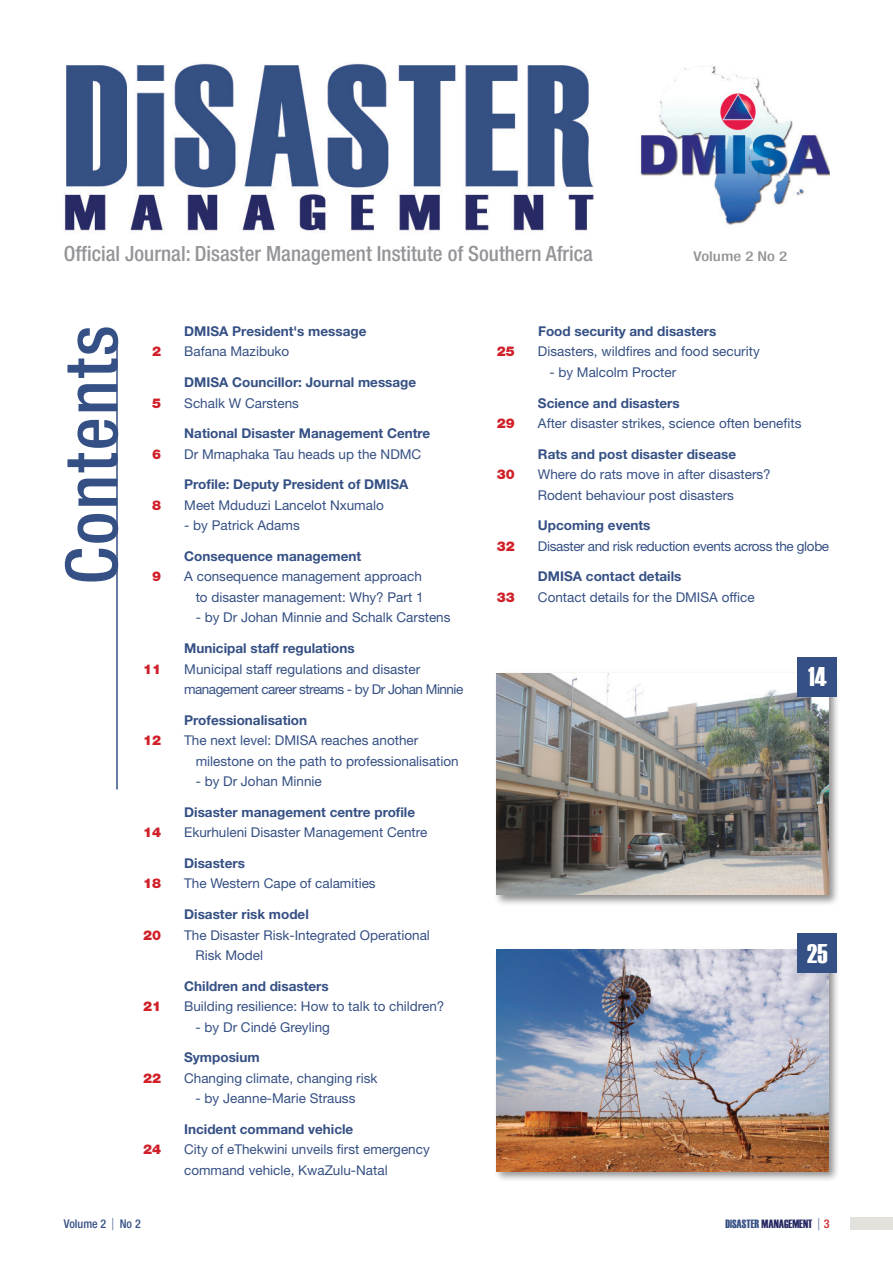
<style>
.page{position:relative;width:893px;height:1263px;background:#fff}
.page>*{position:absolute;margin:0;border:0;box-sizing:border-box;transform-origin:0 0}
.t1{font:500 condensed 72px "Helvetica Neue";letter-spacing:.03em;color:#355084}
.t2{font:27px "Haettenschweiler";color:#fff}
.t3{font:500 condensed 21px "Helvetica Neue";color:#939598}
.t4{font:500 condensed 16.5px "Helvetica Neue";color:#355084;scale:.4 1}
.t5{font:13.5px/20.4px "Helvetica Neue";color:#355084}
.t6{font:700 13.5px "Helvetica Neue";color:#355084}
.t7{font:13.5px/20.4px "Helvetica Neue";letter-spacing:-.03em;color:#355084}
.t8{font:13.5px "Helvetica Neue";letter-spacing:-.025em;color:#355084}
.t9{font:900 13.5px "Helvetica Neue";color:#d02029}
.t10{font:500 condensed 13.5px "Helvetica Neue";color:#939598;scale:1.25 1}
.t11{font:12px "Haettenschweiler";color:#272a64}
.t12{font:500 condensed 12px "Helvetica Neue";color:#355084}
.s1{font-size:16.5px}
.s2{font-size:12px;color:#d02029}
.s3{color:#355084}
</style>
<div class="page">
<div style="left:850px;top:1218px;width:43px;height:12px;background:#e3e1dc"></div>
<div style="left:494px;top:948px;width:346px;height:234px;background:#231f20;opacity:.5"></div>
<img style="left:496px;top:950px;width:332px;height:221px">
<div style="left:494px;top:671px;width:346px;height:235px;background:#231f20;opacity:.5"></div>
<img style="left:496px;top:673px;width:332px;height:222px">
<img style="left:64px;top:63px;width:765px;height:169px">
<div style="left:798px;top:657px;width:39px;height:39px;background:#355084"></div>
<div style="left:798px;top:934px;width:39px;height:39px;background:#355084"></div>
<hr style="left:116px;top:338px;width:2px;height:451px;background:#355084">
<h3 class="t3" style="left:64px;top:241px;width:531px">Official Journal: Disaster Management Institute of Southern Africa</h3>
<p class="t10" style="left:694px;top:248px;width:76px">Volume 2 No 2</p>
<h1 class="t1" style="left:49px;top:584px;width:261px;rotate:-90deg">Contents</h1>
<p class="t6" style="left:184px;top:323px;width:184px">DMISA President's message</p>
<p class="t9" style="left:152px;top:343px;width:11px">2</p>
<p class="t5" style="left:184px;top:341px;width:107px">Bafana Mazibuko</p>
<p class="t6" style="left:184px;top:374px;width:233px">DMISA Councillor: Journal message</p>
<p class="t9" style="left:152px;top:395px;width:11px">5</p>
<p class="t5" style="left:184px;top:392px;width:116px">Schalk W Carstens</p>
<p class="t6" style="left:184px;top:425px;width:247px">National Disaster Management Centre</p>
<p class="t9" style="left:152px;top:446px;width:11px">6</p>
<p class="t5" style="left:184px;top:443px;width:239px">Dr Mmaphaka Tau heads up the NDMC</p>
<p class="t6" style="left:184px;top:476px;width:226px">Profile: Deputy President of DMISA</p>
<p class="t9" style="left:152px;top:497px;width:11px">8</p>
<p class="t5" style="left:184px;top:495px;width:201px">Meet Mduduzi Lancelot Nxumalo</p>
<p class="t5" style="left:184px;top:515px;width:117px">- by Patrick Adams</p>
<p class="t6" style="left:184px;top:548px;width:178px">Consequence management</p>
<p class="t9" style="left:152px;top:569px;width:11px">9</p>
<p class="t5" style="left:184px;top:566px;width:241px;text-align:right">A consequence management approach to disaster management: Why? Part 1</p>
<p class="t5" style="left:196px;top:607px;width:256px">- by Dr Johan Minnie and Schalk Carstens</p>
<p class="t6" style="left:184px;top:640px;width:172px">Municipal staff regulations</p>
<p class="t9" style="left:143px;top:661px;width:20px">11</p>
<p class="t7" style="left:184px;top:658px;width:281px">Municipal staff regulations and disaster management career streams - by Dr Johan Minnie</p>
<p class="t6" style="left:184px;top:711px;width:124px">Professionalisation</p>
<p class="t9" style="left:143px;top:732px;width:20px">12</p>
<p class="t5" style="left:196px;top:730px;width:265px;text-indent:-11px">The next level: DMISA reaches another milestone on the path to professionalisation</p>
<p class="t5" style="left:196px;top:771px;width:128px">- by Dr Johan Minnie</p>
<p class="t6" style="left:184px;top:803px;width:232px">Disaster management centre profile</p>
<p class="t9" style="left:143px;top:824px;width:20px">14</p>
<p class="t5" style="left:184px;top:822px;width:245px">Ekurhuleni Disaster Management Centre</p>
<p class="t6" style="left:184px;top:855px;width:62px">Disasters</p>
<p class="t9" style="left:143px;top:875px;width:20px">18</p>
<p class="t5" style="left:184px;top:873px;width:193px">The Western Cape of calamities</p>
<p class="t6" style="left:184px;top:906px;width:126px">Disaster risk model</p>
<p class="t9" style="left:143px;top:927px;width:20px">20</p>
<p class="t5" style="left:196px;top:924px;width:236px;text-indent:-11px">The Disaster Risk-Integrated Operational<br>Risk Model</p>
<p class="t6" style="left:184px;top:977px;width:146px">Children and disasters</p>
<p class="t9" style="left:143px;top:998px;width:20px">21</p>
<p class="t5" style="left:184px;top:996px;width:262px">Building resilience: How to talk to children?</p>
<p class="t5" style="left:196px;top:1016px;width:136px">- by Dr Cindé Greyling</p>
<p class="t6" style="left:184px;top:1049px;width:77px">Symposium</p>
<p class="t9" style="left:143px;top:1070px;width:20px">22</p>
<p class="t5" style="left:184px;top:1067px;width:195px">Changing climate, changing risk</p>
<p class="t5" style="left:196px;top:1088px;width:161px">- by Jeanne-Marie Strauss</p>
<p class="t6" style="left:184px;top:1121px;width:171px">Incident command vehicle</p>
<p class="t9" style="left:143px;top:1141px;width:20px">24</p>
<p class="t5" style="left:184px;top:1139px;width:247px">City of eThekwini unveils first emergency command vehicle, KwaZulu-Natal</p>
<p class="t6" style="left:538px;top:323px;width:180px">Food security and disasters</p>
<p class="t9" style="left:497px;top:343px;width:20px">25</p>
<p class="t5" style="left:538px;top:341px;width:223px">Disasters, wildfires and food security</p>
<p class="t5" style="left:549px;top:362px;width:128px">- by Malcolm Procter</p>
<p class="t6" style="left:538px;top:394px;width:143px">Science and disasters</p>
<p class="t9" style="left:497px;top:415px;width:20px">29</p>
<p class="t5" style="left:538px;top:413px;width:265px">After disaster strikes, science often benefits</p>
<p class="t6" style="left:538px;top:445px;width:200px">Rats and post disaster disease</p>
<p class="t9" style="left:497px;top:466px;width:20px">30</p>
<p class="t5" style="left:538px;top:464px;width:234px">Where do rats move in after disasters?<br>Rodent behaviour post disasters</p>
<p class="t6" style="left:538px;top:517px;width:114px">Upcoming events</p>
<p class="t9" style="left:497px;top:538px;width:20px">32</p>
<p class="t8" style="left:538px;top:538px;width:293px">Disaster and risk reduction events across the globe</p>
<p class="t6" style="left:538px;top:568px;width:145px">DMISA contact details</p>
<p class="t9" style="left:497px;top:589px;width:20px">33</p>
<p class="t5" style="left:538px;top:587px;width:218px">Contact details for the DMISA office</p>
<h2 class="t2" style="left:808px;top:658px;width:20px">14</h2>
<h2 class="t2" style="left:807px;top:935px;width:22px">25</h2>
<p class="t12" style="left:64px;top:1217px;width:78px">Volume 2 <span class="s1">|</span> No 2</p>
<p class="t4" style="left:818px;top:1214px;width:30px">| <span class="s2">3</span></p>
<p class="t11" style="left:725px;top:1216px;width:89px"><span class="s3">DISASTER</span> MANAGEMENT</p>
</div>
